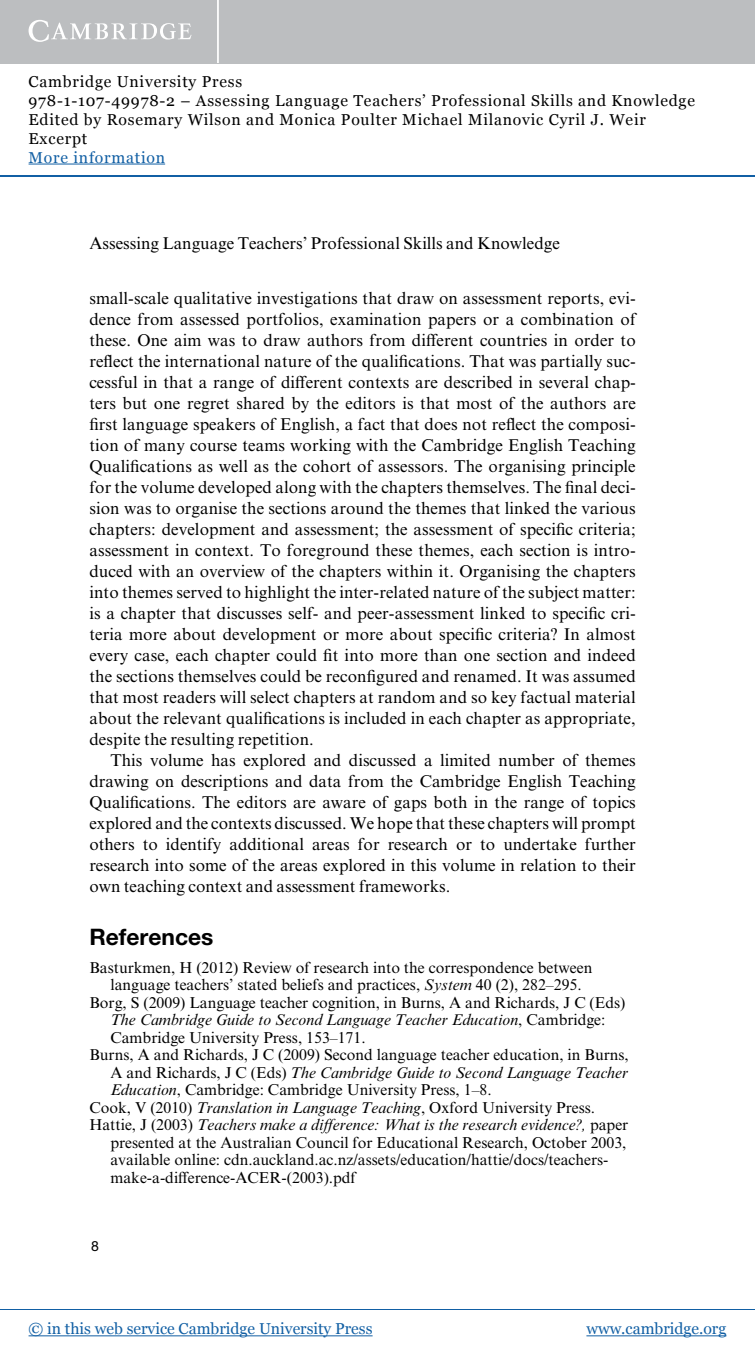
<style>
.page{position:relative;width:755px;height:1363px;background:#fff}
.page>*{position:absolute;margin:0;border:0;box-sizing:border-box;transform-origin:0 0}
.t1{font:700 22.75px "Helvetica Neue LT Std";color:#000}
.t2{font:17.15px/21px "Times NRMT Pro";color:#000;text-align:justify}
.t3{font:15.75px "Times NRMT Pro";color:#000}
.t4{font:italic 15.75px "Times NRMT Pro";color:#000}
.t5{font:15.75px/18.7px "Georgia";letter-spacing:.05em;color:#000}
.t6{font:15.75px "Georgia";color:#115fa4}
.t7{font:15.75px "Georgia";letter-spacing:.05em;color:#115fa4}
.t8{font:14px "Helvetica Neue LT Std";color:#000}
.s1{font-style:italic}
.s2{font-style:normal}
</style>
<div class="page">
<div style="left:0;top:0;width:754px;height:63px;background:#bcbec0"></div>
<hr style="left:217px;top:0;width:2px;height:63px;background:#fff">
<svg style="left:29px;top:20px;width:162px;height:22px"></svg>
<hr style="left:29px;top:164px;width:136px;height:1px;background:#115fa4">
<hr style="left:0;top:175px;width:754px;height:2px;background:#115fa4">
<hr style="left:0;top:1308px;width:754px;height:1px;background:#115fa4">
<hr style="left:29px;top:1335px;width:343px;height:1px;background:#115fa4">
<hr style="left:586px;top:1335px;width:139px;height:1px;background:#115fa4">
<p class="t5" style="left:29px;top:72px;width:667px">Cambridge University Press<br>978-1-107-49978-2 – Assessing Language Teachers’ Professional Skills and Knowledge Edited by Rosemary Wilson and Monica Poulter Michael Milanovic Cyril J. Weir Excerpt</p>
<p class="t7" style="left:29px;top:146px;width:138px">More information</p>
<p class="t2" style="left:89px;top:233px;width:471px">Assessing Language Teachers’ Professional Skills and Knowledge</p>
<p class="t2" style="left:89px;top:288px;width:547px">small-scale qualitative investigations that draw on assessment reports, evi&shy;dence from assessed portfolios, examination papers or a combination of these. One aim was to draw authors from different countries in order to reflect the international nature of the qualifications. That was partially suc&shy;cessful in that a range of different contexts are described in several chap&shy;ters but one regret shared by the editors is that most of the authors are first language speakers of English, a fact that does not reflect the composi&shy;tion of many course teams working with the Cambridge English Teaching Qualifications as well as the cohort of assessors. The organising principle for the volume developed along with the chapters themselves. The final deci&shy;sion was to organise the sections around the themes that linked the various chapters: development and assessment; the assessment of specific criteria; assessment in context. To foreground these themes, each section is intro&shy;duced with an overview of the chapters within it. Organising the chapters into themes served to highlight the inter-related nature of the subject matter: is a chapter that discusses self- and peer-assessment linked to specific cri&shy;teria more about development or more about specific criteria? In almost every case, each chapter could fit into more than one section and indeed the sections themselves could be reconfigured and renamed. It was assumed that most readers will select chapters at random and so key factual material about the relevant qualifications is included in each chapter as appropriate, despite the resulting repetition.</p>
<p class="t2" style="left:89px;top:750px;width:547px;text-indent:21px">This volume has explored and discussed a limited number of themes drawing on descriptions and data from the Cambridge English Teaching Qualifications. The editors are aware of gaps both in the range of topics explored and the contexts discussed. We hope that these chapters will prompt others to identify additional areas for research or to undertake further research into some of the areas explored in this volume in relation to their own teaching context and assessment frameworks.</p>
<h1 class="t1" style="left:89px;top:922px;width:125px">References</h1>
<p class="t3" style="left:89px;top:957px;width:504px">Basturkmen, H (2012) Review of research into the correspondence between</p>
<p class="t3" style="left:110px;top:975px;width:472px">language teachers’ stated beliefs and practices, <span class="s1">System</span> 40 (2), 282–295.</p>
<p class="t3" style="left:89px;top:992px;width:537px">Borg, S (2009) Language teacher cognition, in Burns, A and Richards, J C (Eds)</p>
<p class="t4" style="left:110px;top:1010px;width:496px">The Cambridge Guide to Second Language Teacher Education<span class="s2">, Cambridge:</span></p>
<p class="t3" style="left:110px;top:1027px;width:256px">Cambridge University Press, 153–171.</p>
<p class="t3" style="left:89px;top:1045px;width:540px">Burns, A and Richards, J C (2009) Second language teacher education, in Burns,</p>
<p class="t4" style="left:110px;top:1063px;width:519px"><span class="s2">A and Richards, J C (Eds)</span> The Cambridge Guide to Second Language Teacher</p>
<p class="t3" style="left:110px;top:1080px;width:382px"><span class="s1">Education</span>, Cambridge: Cambridge University Press, 1–8.</p>
<p class="t3" style="left:89px;top:1097px;width:507px">Cook, V (2010) <span class="s1">Translation in Language Teaching</span>, Oxford University Press.</p>
<p class="t4" style="left:89px;top:1115px;width:540px"><span class="s2">Hattie, J (2003)</span> Teachers make a difference: What is the research evidence?, <span class="s2">paper</span></p>
<p class="t3" style="left:110px;top:1132px;width:517px">presented at the Australian Council for Educational Research, October 2003,</p>
<p class="t3" style="left:110px;top:1150px;width:499px">available online: cdn.auckland.ac.nz/assets/education/hattie/docs/teachers-</p>
<p class="t3" style="left:110px;top:1167px;width:247px">make-a-difference-ACER-(2003).pdf</p>
<p class="t8" style="left:91px;top:1237px;width:9px">8</p>
<p class="t6" style="left:29px;top:1317px;width:345px">© in this web service Cambridge University Press</p>
<p class="t6" style="left:586px;top:1317px;width:141px">www.cambridge.org</p>
</div>
